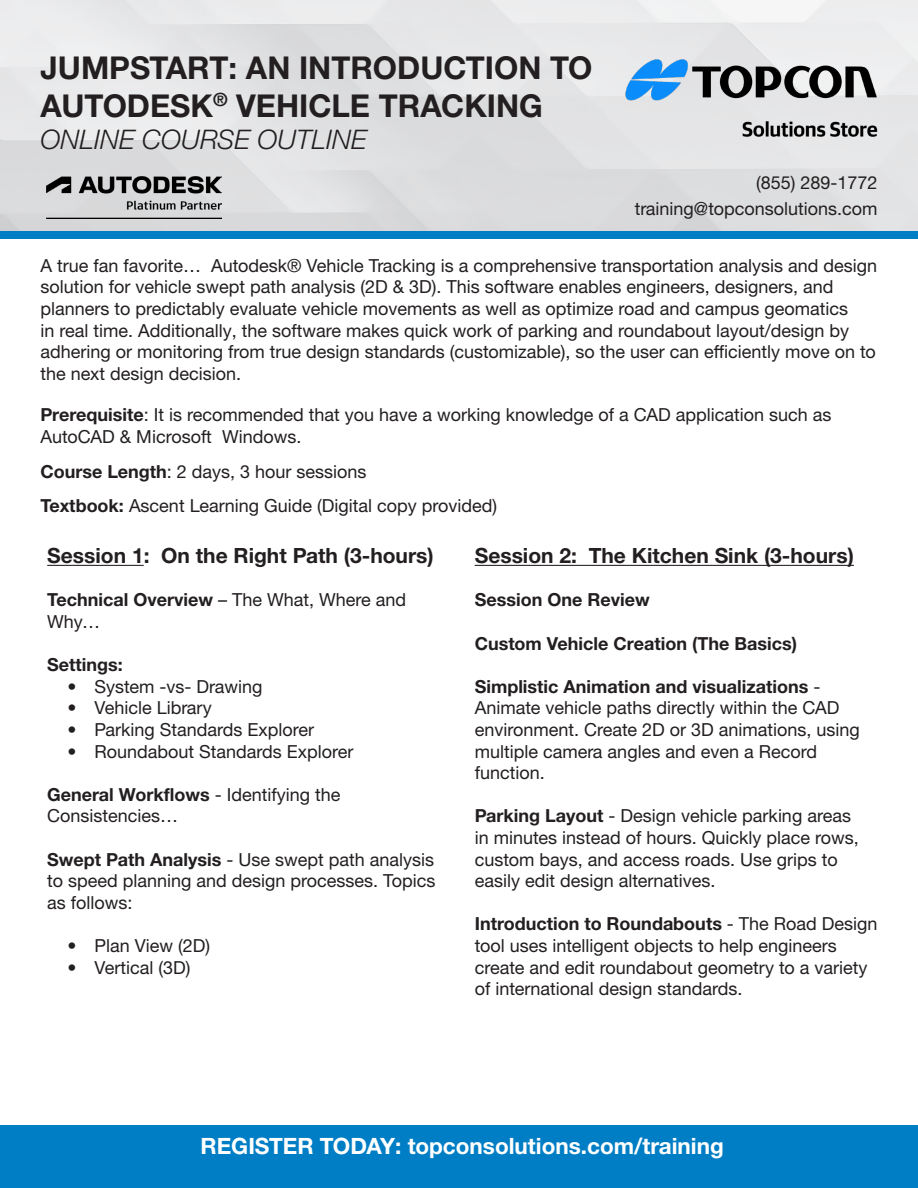
<style>
.page{position:relative;width:918px;height:1188px;background:#fff}
.page>*{position:absolute;margin:0;border:0;box-sizing:border-box;transform-origin:0 0}
.t1{font:700 31.5px/37.5px "Helvetica Neue LTW1 G";color:#231f20}
.t2{font:italic 300 27px "Helvetica Neue LTW1 G";color:#231f20}
.t3{font:700 22.5px "Helvetica Neue LTW1 G";color:#fff}
.t4{font:700 21px "Helvetica Neue LTW1 G";color:#231f20}
.t5{font:18px/21.6px "Helvetica Neue LTW1 G";color:#231f20}
.t6{font:700 18px "Helvetica Neue LTW1 G";color:#231f20}
.s1{font-weight:700}
</style>
<div class="page">
<img style="left:0;top:0;width:918px;height:231px">
<div style="left:0;top:231px;width:918px;height:8px;background:#007ec5"></div>
<img style="left:625px;top:60px;width:253px;height:81px">
<img style="left:47px;top:176px;width:175px;height:43px">
<div style="left:0;top:1125px;width:918px;height:63px;background:#007ec5"></div>
<hr style="left:47px;top:565px;width:97px;height:1px;background:#231f20">
<hr style="left:475px;top:565px;width:379px;height:1px;background:#231f20">
<p class="t1" style="left:41px;top:49px;width:553px">JUMPSTART: AN INTRODUCTION TO<br>AUTODESK<sup>®</sup> VEHICLE TRACKING</p>
<p class="t2" style="left:41px;top:123px;width:328px">ONLINE COURSE OUTLINE</p>
<p class="t5" style="left:635px;top:170px;width:244px;line-height:25.5px;text-align:right">(855) 289-1772 training@topconsolutions.com</p>
<p class="t5" style="left:41px;top:255px;width:838px">A true fan favorite… Autodesk® Vehicle Tracking is a comprehensive transportation analysis and design solution for vehicle swept path analysis (2D &amp; 3D). This software enables engineers, designers, and planners to predictably evaluate vehicle movements as well as optimize road and campus geomatics<br>in real time. Additionally, the software makes quick work of parking and roundabout layout/design by adhering or monitoring from true design standards (customizable), so the user can efficiently move on to the next design decision.</p>
<p class="t5" style="left:41px;top:404px;width:793px"><span class="s1">Prerequisite</span>: It is recommended that you have a working knowledge of a CAD application such as<br>AutoCAD &amp; Microsoft Windows.</p>
<p class="t5" style="left:41px;top:460px;width:328px"><span class="s1">Course Length</span>: 2 days, 3 hour sessions</p>
<p class="t5" style="left:41px;top:495px;width:458px"><span class="s1">Textbook:</span> Ascent Learning Guide (Digital copy provided)</p>
<p class="t4" style="left:47px;top:543px;width:388px">Session 1: On the Right Path (3-hours)</p>
<p class="t5" style="left:47px;top:589px;width:361px"><span class="s1">Technical Overview</span> – The What, Where and<br>Why…</p>
<p class="t6" style="left:47px;top:654px;width:77px">Settings:</p>
<p class="t5" style="left:68px;top:676px;width:196px">• System -vs- Drawing</p>
<p class="t5" style="left:68px;top:697px;width:146px">• Vehicle Library</p>
<p class="t5" style="left:68px;top:719px;width:248px">• Parking Standards Explorer</p>
<p class="t5" style="left:68px;top:740px;width:287px">• Roundabout Standards Explorer</p>
<p class="t5" style="left:47px;top:784px;width:295px"><span class="s1">General Workflows</span> - Identifying the<br>Consistencies…</p>
<p class="t5" style="left:47px;top:848px;width:390px;text-align:justify"><span class="s1">Swept Path Analysis</span> - Use swept path analysis to speed planning and design processes. Topics as follows:</p>
<p class="t5" style="left:68px;top:935px;width:144px">• Plan View (2D)</p>
<p class="t5" style="left:68px;top:956px;width:124px">• Vertical (3D)</p>
<p class="t4" style="left:475px;top:543px;width:381px">Session 2: The Kitchen Sink (3-hours)</p>
<p class="t6" style="left:475px;top:589px;width:176px">Session One Review</p>
<p class="t6" style="left:475px;top:632px;width:324px">Custom Vehicle Creation (The Basics)</p>
<p class="t5" style="left:475px;top:676px;width:387px"><span class="s1">Simplistic Animation and visualizations</span> - Animate vehicle paths directly within the CAD environment. Create 2D or 3D animations, using multiple camera angles and even a Record function.</p>
<p class="t5" style="left:475px;top:805px;width:385px"><span class="s1">Parking Layout</span> - Design vehicle parking areas in minutes instead of hours. Quickly place rows, custom bays, and access roads. Use grips to easily edit design alternatives.</p>
<p class="t5" style="left:475px;top:913px;width:404px"><span class="s1">Introduction to Roundabouts</span> - The Road Design tool uses intelligent objects to help engineers create and edit roundabout geometry to a variety of international design standards.</p>
<p class="t3" style="left:200px;top:1132px;width:525px">REGISTER TODAY: topconsolutions.com/training</p>
</div>
